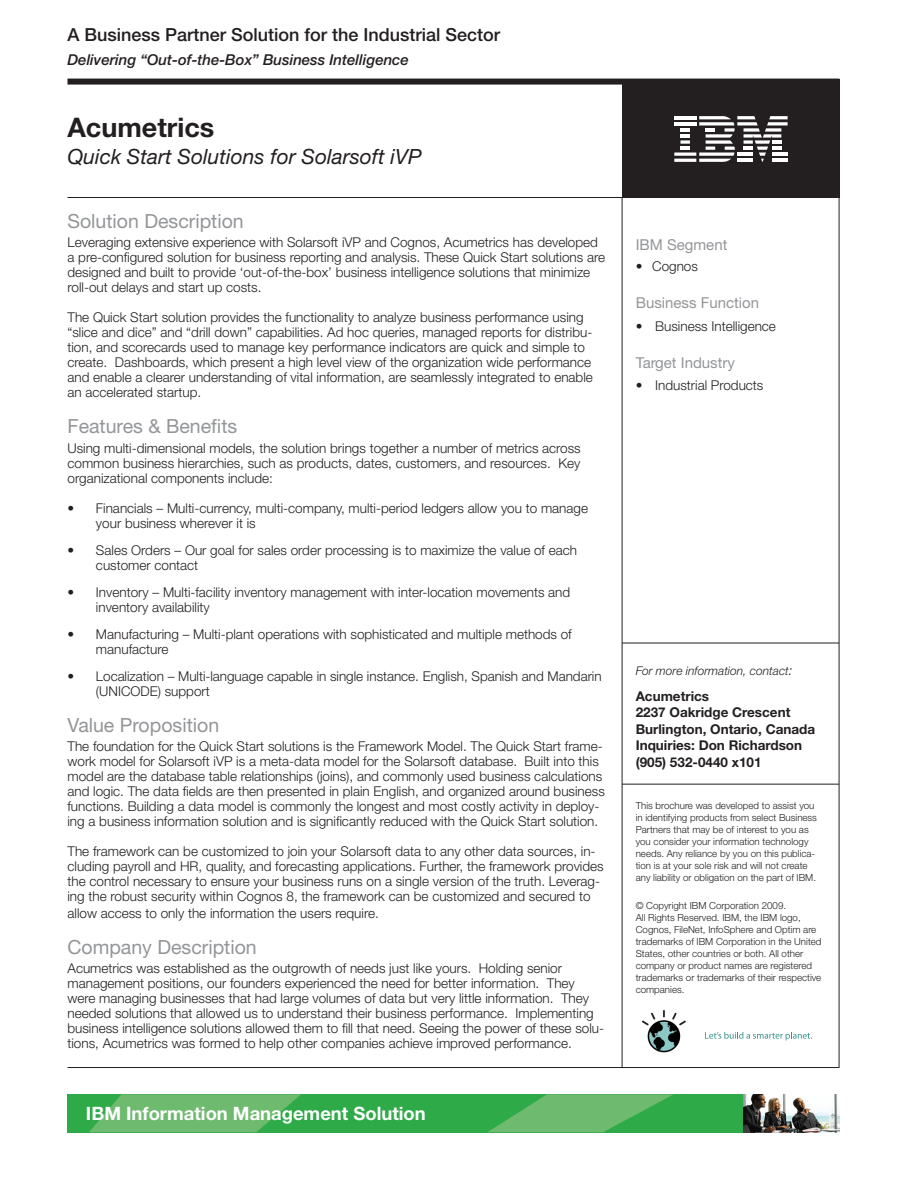
<style>
.page{position:relative;width:918px;height:1188px;background:#fff}
.page>*{position:absolute;margin:0;border:0;box-sizing:border-box;transform-origin:0 0}
.t1{font:700 27px "Helvetica Neue";color:#231f20}
.t2{font:italic 21px "Helvetica Neue";color:#231f20}
.Paragraph_Style_1{font:19.5px "Helvetica Neue LT Std";color:#939598}
.t3{font:700 18.45px "Helvetica Neue LT Std";color:#fff}
.t4{font:500 18px "Helvetica Neue LT Std";color:#231f20}
.t5{font:italic 500 15px "Helvetica Neue";color:#231f20}
.Paragraph_Style_1-2{font:15px "Helvetica Neue LT Std";color:#939598}
.t6{font:300 13.5px/15px "Helvetica Neue";color:#231f20}
.t7{font:700 13.5px "Helvetica Neue";color:#231f20}
.t8{font:italic 300 12px "Helvetica Neue";color:#231f20}
.Paragraph_Style_1-3{font:300 9.75px/12px "Helvetica Neue";color:#231f20}
.s1{font-size:13.5px}
</style>
<div class="page">
<div style="left:622px;top:79px;width:217px;height:119px;background:#231f20"></div>
<svg style="left:674px;top:116px;width:114px;height:46px"></svg>
<hr style="left:737px;top:159px;width:16px;height:3px;background:#fff">
<hr style="left:674px;top:159px;width:22px;height:3px;background:#fff">
<hr style="left:622px;top:784px;width:217px;height:1px;background:#231f20">
<hr style="left:622px;top:643px;width:217px;height:1px;background:#231f20">
<img style="left:642px;top:1011px;width:44px;height:42px">
<svg style="left:705px;top:1032px;width:107px;height:8px"></svg>
<div style="left:68px;top:1094px;width:676px;height:38px;background:#2eaa49"></div>
<svg style="left:89px;top:1094px;width:212px;height:38px"></svg>
<svg style="left:488px;top:1094px;width:185px;height:38px"></svg>
<img style="left:743px;top:1094px;width:96px;height:38px">
<div style="left:68px;top:79px;width:771px;height:6px;background:#231f20"></div>
<hr style="left:68px;top:197px;width:771px;height:1px;background:#231f20">
<hr style="left:68px;top:1067px;width:771px;height:1px;background:#231f20">
<hr style="left:622px;top:198px;width:1px;height:870px;background:#231f20">
<hr style="left:839px;top:198px;width:1px;height:870px;background:#231f20">
<p class="t4" style="left:68px;top:24px;width:434px">A Business Partner Solution for the Industrial Sector</p>
<p class="t5" style="left:68px;top:51px;width:343px">Delivering “Out-of-the-Box” Business Intelligence</p>
<p class="t1" style="left:68px;top:110px;width:148px">Acumetrics</p>
<p class="t2" style="left:68px;top:144px;width:356px">Quick Start Solutions for Solarsoft iVP</p>
<p class="Paragraph_Style_1" style="left:68px;top:209px;width:178px">Solution Description</p>
<p class="t6" style="left:68px;top:235px;width:539px">Leveraging extensive experience with Solarsoft iVP and Cognos, Acumetrics has developed a pre-configured solution for business reporting and analysis. These Quick Start solutions are designed and built to provide ‘out-of-the-box’ business intelligence solutions that minimize roll-out delays and start up costs.</p>
<p class="t6" style="left:68px;top:310px;width:527px">The Quick Start solution provides the functionality to analyze business performance using “slice and dice” and “drill down” capabilities. Ad hoc queries, managed reports for distribu&shy;tion, and scorecards used to manage key performance indicators are quick and simple to create. Dashboards, which present a high level view of the organization wide performance and enable a clearer understanding of vital information, are seamlessly integrated to enable an accelerated startup.</p>
<p class="Paragraph_Style_1" style="left:68px;top:415px;width:171px">Features &amp; Benefits</p>
<p class="t6" style="left:68px;top:440px;width:515px;text-align:justify">Using multi-dimensional models, the solution brings together a number of metrics across common business hierarchies, such as products, dates, customers, and resources. Key organizational components include:</p>
<p class="t6" style="left:96px;top:500px;width:494px;text-indent:-28px">• Financials – Multi-currency, multi-company, multi-period ledgers allow you to manage your business wherever it is</p>
<p class="t6" style="left:96px;top:542px;width:483px;text-indent:-28px">• Sales Orders – Our goal for sales order processing is to maximize the value of each customer contact</p>
<p class="t6" style="left:96px;top:584px;width:476px;text-indent:-28px">• Inventory – Multi-facility inventory management with inter-location movements and inventory availability</p>
<p class="t6" style="left:96px;top:626px;width:477px;text-indent:-28px">• Manufacturing – Multi-plant operations with sophisticated and multiple methods of manufacture</p>
<p class="t6" style="left:96px;top:668px;width:507px;text-indent:-28px">• Localization – Multi-language capable in single instance. English, Spanish and Mandarin (UNICODE) support</p>
<p class="Paragraph_Style_1" style="left:68px;top:713px;width:153px">Value Proposition</p>
<p class="t6" style="left:68px;top:739px;width:539px">The foundation for the Quick Start solutions is the Framework Model. The Quick Start frame&shy;work model for Solarsoft iVP is a meta-data model for the Solarsoft database. Built into this model are the database table relationships (joins), and commonly used business calculations and logic. The data fields are then presented in plain English, and organized around business functions. Building a data model is commonly the longest and most costly activity in deploy&shy;ing a business information solution and is significantly reduced with the Quick Start solution.</p>
<p class="t6" style="left:68px;top:844px;width:538px">The framework can be customized to join your Solarsoft data to any other data sources, in&shy;cluding payroll and HR, quality, and forecasting applications. Further, the framework provides the control necessary to ensure your business runs on a single version of the truth. Leverag&shy;ing the robust security within Cognos 8, the framework can be customized and secured to</p>
<p class="t6" style="left:68px;top:905px;width:313px">allow access to only the information the users require.</p>
<p class="Paragraph_Style_1" style="left:68px;top:935px;width:191px">Company Description</p>
<p class="t6" style="left:68px;top:961px;width:538px">Acumetrics was established as the outgrowth of needs just like yours. Holding senior management positions, our founders experienced the need for better information. They were managing businesses that had large volumes of data but very little information. They needed solutions that allowed us to understand their business performance. Implementing business intelligence solutions allowed them to fill that need. Seeing the power of these solu&shy;tions, Acumetrics was formed to help other companies achieve improved performance.</p>
<p class="t3" style="left:86px;top:1102px;width:341px">IBM Information Management Solution</p>
<p class="Paragraph_Style_1-2" style="left:636px;top:236px;width:93px">IBM Segment</p>
<p class="t6" style="left:636px;top:258px;width:64px">• Cognos</p>
<p class="Paragraph_Style_1-2" style="left:636px;top:294px;width:125px">Business Function</p>
<p class="t6" style="left:636px;top:318px;width:142px">• Business Intelligence</p>
<p class="Paragraph_Style_1-2" style="left:636px;top:354px;width:101px">Target Industry</p>
<p class="t6" style="left:636px;top:378px;width:129px">• Industrial Products</p>
<p class="t8" style="left:636px;top:664px;width:158px">For more information, contact<span class="s1">:</span></p>
<p class="t7" style="left:636px;top:688px;width:75px">Acumetrics</p>
<p class="t7" style="left:636px;top:704px;width:156px">2237 Oakridge Crescent</p>
<p class="t7" style="left:636px;top:721px;width:181px">Burlington, Ontario, Canada</p>
<p class="t7" style="left:636px;top:737px;width:168px">Inquiries: Don Richardson</p>
<p class="t7" style="left:636px;top:754px;width:127px">(905) 532-0440 x101</p>
<p class="Paragraph_Style_1-3" style="left:636px;top:799px;width:183px">This brochure was developed to assist you in identifying products from select Business Partners that may be of interest to you as you consider your information technology</p>
<p class="Paragraph_Style_1-3" style="left:636px;top:847px;width:182px">needs. Any reliance by you on this publica&shy;tion is at your sole risk and will not create any liability or obligation on the part of IBM.</p>
<p class="Paragraph_Style_1-3" style="left:636px;top:899px;width:187px">© Copyright IBM Corporation 2009.<br>All Rights Reserved. IBM, the IBM logo, Cognos, FileNet, InfoSphere and Optim are trademarks of IBM Corporation in the United States, other countries or both. All other company or product names are registered trademarks or trademarks of their respective companies.</p>
</div>
